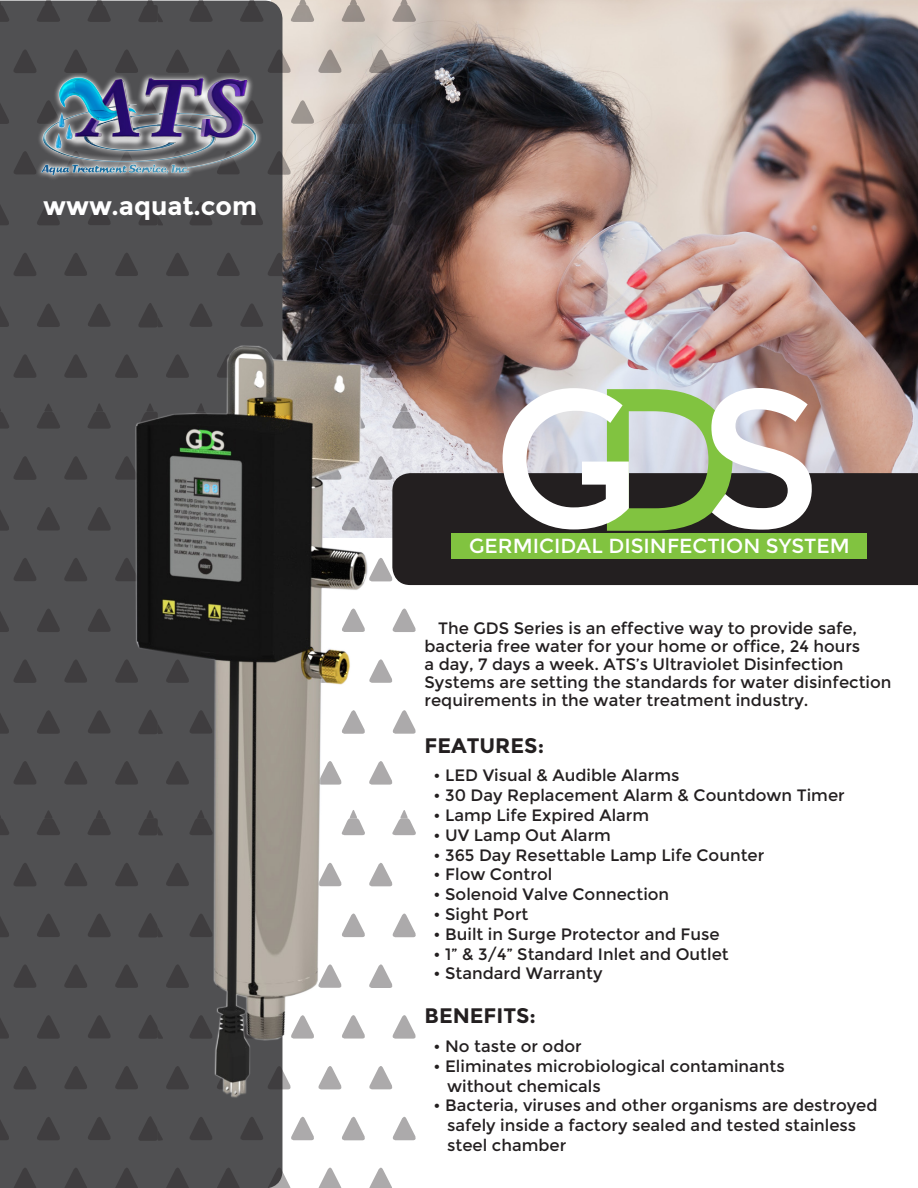
<style>
.page{position:relative;width:918px;height:1188px;background:#fff}
.page>*{position:absolute;margin:0;border:0;box-sizing:border-box;transform-origin:0 0}
.t1{font:700 25.5px "Montserrat";color:#fff}
.t2{font:700 21px "Montserrat";color:#231f20}
.t3{font:20.4px "Montserrat";color:#fff}
.t4{font:16.5px/18px "Montserrat";color:#231f20}
</style>
<div class="page">
<img style="left:272px;top:0;width:646px;height:538px">
<div style="left:0;top:1px;width:282px;height:1187px;background:#505052"></div>
<div style="left:392px;top:473px;width:526px;height:112px;background:#231f20"></div>
<svg style="left:391px;top:504px;width:26px;height:27px"></svg>
<svg style="left:381px;top:761px;width:12px;height:24px"></svg>
<svg style="left:392px;top:710px;width:24px;height:24px"></svg>
<svg style="left:381px;top:555px;width:13px;height:26px"></svg>
<svg style="left:392px;top:608px;width:24px;height:24px"></svg>
<svg style="left:381px;top:454px;width:13px;height:26px"></svg>
<svg style="left:381px;top:659px;width:12px;height:24px"></svg>
<svg style="left:35px;top:708px;width:27px;height:26px"></svg>
<svg style="left:86px;top:504px;width:27px;height:27px"></svg>
<svg style="left:0;top:504px;width:11px;height:27px"></svg>
<svg style="left:86px;top:708px;width:26px;height:26px"></svg>
<svg style="left:63px;top:555px;width:26px;height:26px"></svg>
<svg style="left:63px;top:759px;width:26px;height:26px"></svg>
<svg style="left:0;top:708px;width:11px;height:26px"></svg>
<svg style="left:35px;top:504px;width:27px;height:27px"></svg>
<svg style="left:113px;top:454px;width:12px;height:26px"></svg>
<svg style="left:12px;top:758px;width:26px;height:27px"></svg>
<svg style="left:114px;top:555px;width:11px;height:26px"></svg>
<svg style="left:86px;top:606px;width:26px;height:26px"></svg>
<svg style="left:0;top:606px;width:11px;height:26px"></svg>
<svg style="left:12px;top:657px;width:26px;height:26px"></svg>
<svg style="left:113px;top:759px;width:12px;height:26px"></svg>
<svg style="left:12px;top:454px;width:26px;height:26px"></svg>
<svg style="left:114px;top:657px;width:11px;height:26px"></svg>
<svg style="left:12px;top:555px;width:26px;height:26px"></svg>
<svg style="left:35px;top:606px;width:27px;height:26px"></svg>
<svg style="left:63px;top:454px;width:26px;height:26px"></svg>
<svg style="left:63px;top:657px;width:26px;height:26px"></svg>
<svg style="left:392px;top:810px;width:24px;height:25px"></svg>
<svg style="left:239px;top:1114px;width:26px;height:26px"></svg>
<svg style="left:392px;top:913px;width:24px;height:24px"></svg>
<svg style="left:342px;top:1116px;width:23px;height:24px"></svg>
<svg style="left:369px;top:1167px;width:23px;height:21px"></svg>
<svg style="left:392px;top:1116px;width:24px;height:24px"></svg>
<svg style="left:291px;top:1116px;width:23px;height:24px"></svg>
<svg style="left:188px;top:1114px;width:26px;height:26px"></svg>
<svg style="left:164px;top:1165px;width:27px;height:23px"></svg>
<svg style="left:266px;top:1165px;width:25px;height:23px"></svg>
<svg style="left:215px;top:1165px;width:26px;height:23px"></svg>
<svg style="left:381px;top:964px;width:12px;height:24px"></svg>
<svg style="left:392px;top:1015px;width:24px;height:24px"></svg>
<svg style="left:318px;top:1167px;width:24px;height:21px"></svg>
<svg style="left:381px;top:863px;width:12px;height:23px"></svg>
<svg style="left:381px;top:1066px;width:12px;height:23px"></svg>
<svg style="left:137px;top:1114px;width:26px;height:27px"></svg>
<svg style="left:0;top:809px;width:11px;height:26px"></svg>
<svg style="left:36px;top:809px;width:25px;height:26px"></svg>
<svg style="left:86px;top:809px;width:26px;height:26px"></svg>
<svg style="left:35px;top:1114px;width:27px;height:26px"></svg>
<svg style="left:86px;top:911px;width:27px;height:26px"></svg>
<svg style="left:0;top:911px;width:11px;height:26px"></svg>
<svg style="left:86px;top:1114px;width:26px;height:26px"></svg>
<svg style="left:63px;top:962px;width:26px;height:26px"></svg>
<svg style="left:63px;top:1165px;width:26px;height:23px"></svg>
<svg style="left:0;top:1114px;width:11px;height:26px"></svg>
<svg style="left:35px;top:911px;width:27px;height:26px"></svg>
<svg style="left:113px;top:860px;width:12px;height:26px"></svg>
<svg style="left:12px;top:1165px;width:26px;height:23px"></svg>
<svg style="left:114px;top:962px;width:11px;height:26px"></svg>
<svg style="left:86px;top:1013px;width:26px;height:25px"></svg>
<svg style="left:0;top:1013px;width:11px;height:26px"></svg>
<svg style="left:12px;top:1063px;width:26px;height:26px"></svg>
<svg style="left:113px;top:1165px;width:27px;height:23px"></svg>
<svg style="left:12px;top:860px;width:26px;height:26px"></svg>
<svg style="left:114px;top:1063px;width:11px;height:26px"></svg>
<svg style="left:12px;top:962px;width:26px;height:26px"></svg>
<svg style="left:35px;top:1013px;width:27px;height:26px"></svg>
<svg style="left:63px;top:860px;width:26px;height:26px"></svg>
<svg style="left:63px;top:1064px;width:26px;height:25px"></svg>
<svg style="left:290px;top:0;width:25px;height:22px"></svg>
<svg style="left:188px;top:0;width:26px;height:22px"></svg>
<svg style="left:391px;top:0;width:26px;height:22px"></svg>
<svg style="left:341px;top:0;width:25px;height:22px"></svg>
<svg style="left:239px;top:0;width:26px;height:22px"></svg>
<svg style="left:391px;top:402px;width:26px;height:27px"></svg>
<svg style="left:239px;top:301px;width:26px;height:19px"></svg>
<svg style="left:340px;top:98px;width:27px;height:26px"></svg>
<svg style="left:391px;top:98px;width:26px;height:26px"></svg>
<svg style="left:340px;top:301px;width:27px;height:19px"></svg>
<svg style="left:381px;top:352px;width:13px;height:26px"></svg>
<svg style="left:391px;top:301px;width:26px;height:26px"></svg>
<svg style="left:290px;top:301px;width:26px;height:19px"></svg>
<svg style="left:188px;top:301px;width:26px;height:19px"></svg>
<svg style="left:368px;top:149px;width:26px;height:26px"></svg>
<svg style="left:321px;top:149px;width:22px;height:25px"></svg>
<svg style="left:321px;top:47px;width:22px;height:26px"></svg>
<svg style="left:391px;top:199px;width:26px;height:26px"></svg>
<svg style="left:340px;top:199px;width:27px;height:26px"></svg>
<svg style="left:215px;top:250px;width:26px;height:26px"></svg>
<svg style="left:317px;top:250px;width:26px;height:26px"></svg>
<svg style="left:368px;top:47px;width:26px;height:26px"></svg>
<svg style="left:164px;top:250px;width:27px;height:26px"></svg>
<svg style="left:368px;top:250px;width:26px;height:26px"></svg>
<svg style="left:266px;top:250px;width:26px;height:26px"></svg>
<svg style="left:137px;top:301px;width:26px;height:19px"></svg>
<svg style="left:0;top:0;width:11px;height:22px"></svg>
<svg style="left:36px;top:0;width:25px;height:22px"></svg>
<svg style="left:86px;top:0;width:26px;height:22px"></svg>
<svg style="left:137px;top:0;width:27px;height:22px"></svg>
<svg style="left:0;top:402px;width:11px;height:27px"></svg>
<svg style="left:36px;top:403px;width:25px;height:26px"></svg>
<svg style="left:86px;top:402px;width:26px;height:27px"></svg>
<svg style="left:35px;top:301px;width:27px;height:26px"></svg>
<svg style="left:86px;top:301px;width:26px;height:26px"></svg>
<svg style="left:63px;top:352px;width:26px;height:26px"></svg>
<svg style="left:0;top:301px;width:11px;height:26px"></svg>
<svg style="left:12px;top:352px;width:26px;height:26px"></svg>
<svg style="left:12px;top:250px;width:26px;height:26px"></svg>
<svg style="left:113px;top:352px;width:12px;height:26px"></svg>
<svg style="left:114px;top:250px;width:26px;height:26px"></svg>
<svg style="left:63px;top:250px;width:26px;height:26px"></svg>
<img style="left:0;top:34px;width:321px;height:192px">
<div style="left:452px;top:533px;width:415px;height:25px;background:#81c340"></div>
<svg style="left:503px;top:388px;width:309px;height:143px"></svg>
<img style="left:125px;top:320px;width:256px;height:786px">
<p class="t1" style="left:43px;top:190px;width:215px">www.aquat.com</p>
<p class="t3" style="left:469px;top:534px;width:382px">GERMICIDAL DISINFECTION SYSTEM</p>
<p class="t4" style="left:425px;top:620px;width:468px;text-indent:14px">The GDS Series is an effective way to provide safe, bacteria free water for your home or office, 24 hours<br>a day, 7 days a week. ATS’s Ultraviolet Disinfection Systems are setting the standards for water disinfection requirements in the water treatment industry.</p>
<p class="t2" style="left:425px;top:733px;width:121px">FEATURES:</p>
<p class="t4" style="left:434px;top:767px;width:247px">• LED Visual &amp; Audible Alarms</p>
<p class="t4" style="left:434px;top:787px;width:413px">• 30 Day Replacement Alarm &amp; Countdown Timer</p>
<p class="t4" style="left:434px;top:806px;width:217px">• Lamp Life Expired Alarm</p>
<p class="t4" style="left:434px;top:826px;width:179px">• UV Lamp Out Alarm</p>
<p class="t4" style="left:434px;top:846px;width:332px">• 365 Day Resettable Lamp Life Counter</p>
<p class="t4" style="left:434px;top:866px;width:120px">• Flow Control</p>
<p class="t4" style="left:434px;top:886px;width:237px">• Solenoid Valve Connection</p>
<p class="t4" style="left:434px;top:905px;width:96px">• Sight Port</p>
<p class="t4" style="left:434px;top:925px;width:288px">• Built in Surge Protector and Fuse</p>
<p class="t4" style="left:434px;top:945px;width:297px">• 1” &amp; 3/4” Standard Inlet and Outlet</p>
<p class="t4" style="left:434px;top:965px;width:170px">• Standard Warranty</p>
<p class="t2" style="left:425px;top:1003px;width:113px">BENEFITS:</p>
<p class="t4" style="left:434px;top:1037px;width:150px">• No taste or odor</p>
<p class="t4" style="left:434px;top:1057px;width:353px">• Eliminates microbiological contaminants</p>
<p class="t4" style="left:447px;top:1077px;width:155px">without chemicals</p>
<p class="t4" style="left:434px;top:1097px;width:446px">• Bacteria, viruses and other organisms are destroyed</p>
<p class="t4" style="left:447px;top:1116px;width:411px">safely inside a factory sealed and tested stainless</p>
<p class="t4" style="left:447px;top:1136px;width:121px">steel chamber</p>
</div>
